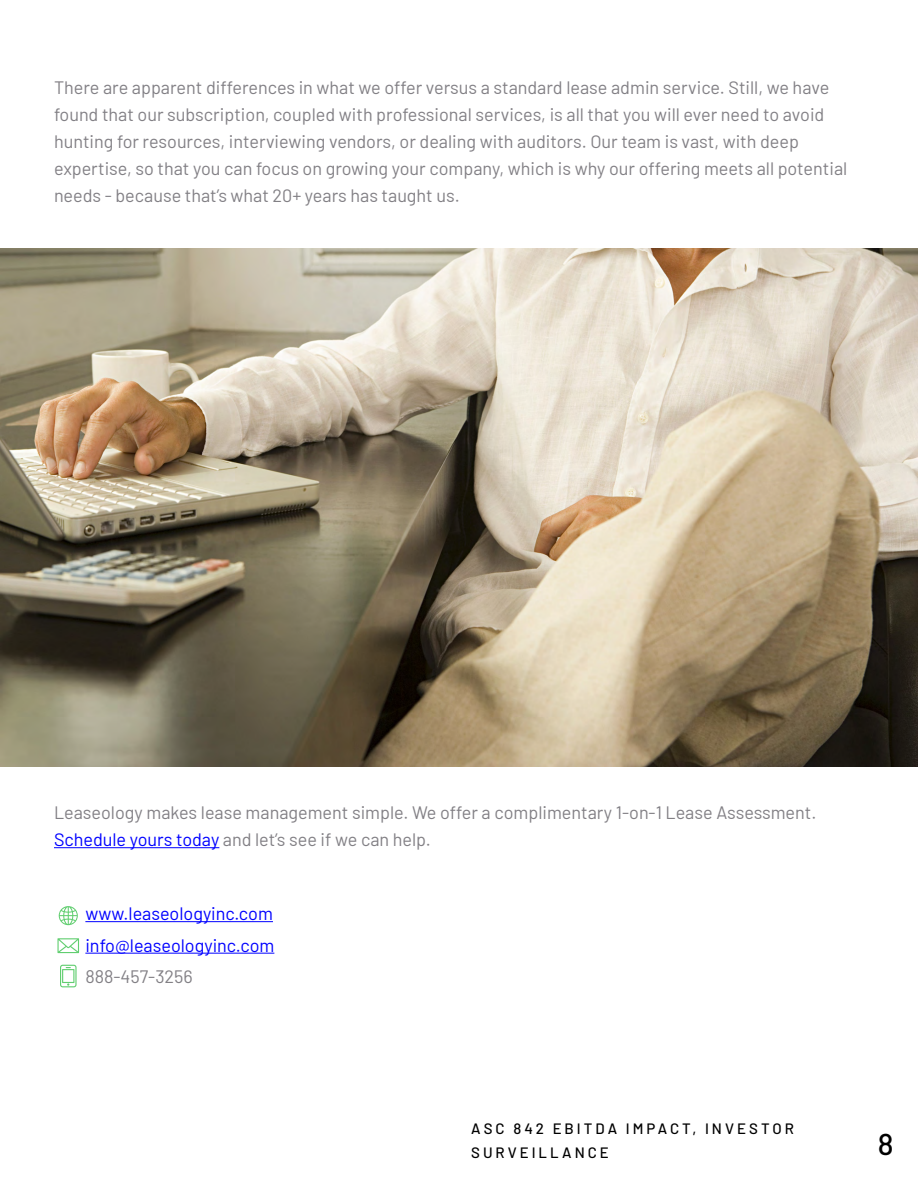
<style>
.page{position:relative;width:918px;height:1188px;background:#fff}
.page>*{position:absolute;margin:0;border:0;box-sizing:border-box;transform-origin:0 0}
.t1{font:500 30px "Barlow";color:#000}
.t2{font:18px/27px "Barlow";color:#828085}
.t3{font:18px/31.5px "Barlow";color:#00f}
.t4{font:500 15px/24px "Barlow";letter-spacing:.2em;color:#000}
.s1{color:#00f}
</style>
<div class="page">
<hr style="left:85px;top:921px;width:188px;height:1px;background:#00f">
<hr style="left:85px;top:953px;width:189px;height:1px;background:#00f">
<hr style="left:54px;top:847px;width:165px;height:1px;background:#00f">
<svg style="left:59px;top:906px;width:19px;height:19px"></svg>
<svg style="left:57px;top:938px;width:22px;height:15px"></svg>
<svg style="left:60px;top:965px;width:17px;height:22px"></svg>
<img style="left:0;top:248px;width:918px;height:519px">
<p class="t2" style="left:54px;top:73px;width:795px">There are apparent differences in what we offer versus a standard lease admin service. Still, we have found that our subscription, coupled with professional services, is all that you will ever need to avoid hunting for resources, interviewing vendors, or dealing with auditors. Our team is vast, with deep expertise, so that you can focus on growing your company, which is why our offering meets all potential needs - because that’s what 20+ years has taught us.</p>
<p class="t2" style="left:54px;top:798px;width:764px">Leaseology makes lease management simple. We offer a complimentary 1-on-1 Lease Assessment.<br><span class="s1">Schedule yours today</span> and let’s see if we can help.</p>
<p class="t3" style="left:85px;top:897px;width:190px">www.leaseologyinc.com info@leaseologyinc.com</p>
<p class="t2" style="left:85px;top:962px;width:109px">888-457-3256</p>
<p class="t4" style="left:471px;top:1115px;width:324px">ASC 842 EBITDA IMPACT, INVESTOR<br>SURVEILLANCE</p>
<h1 class="t1" style="left:878px;top:1122px;width:17px">8</h1>
</div>
